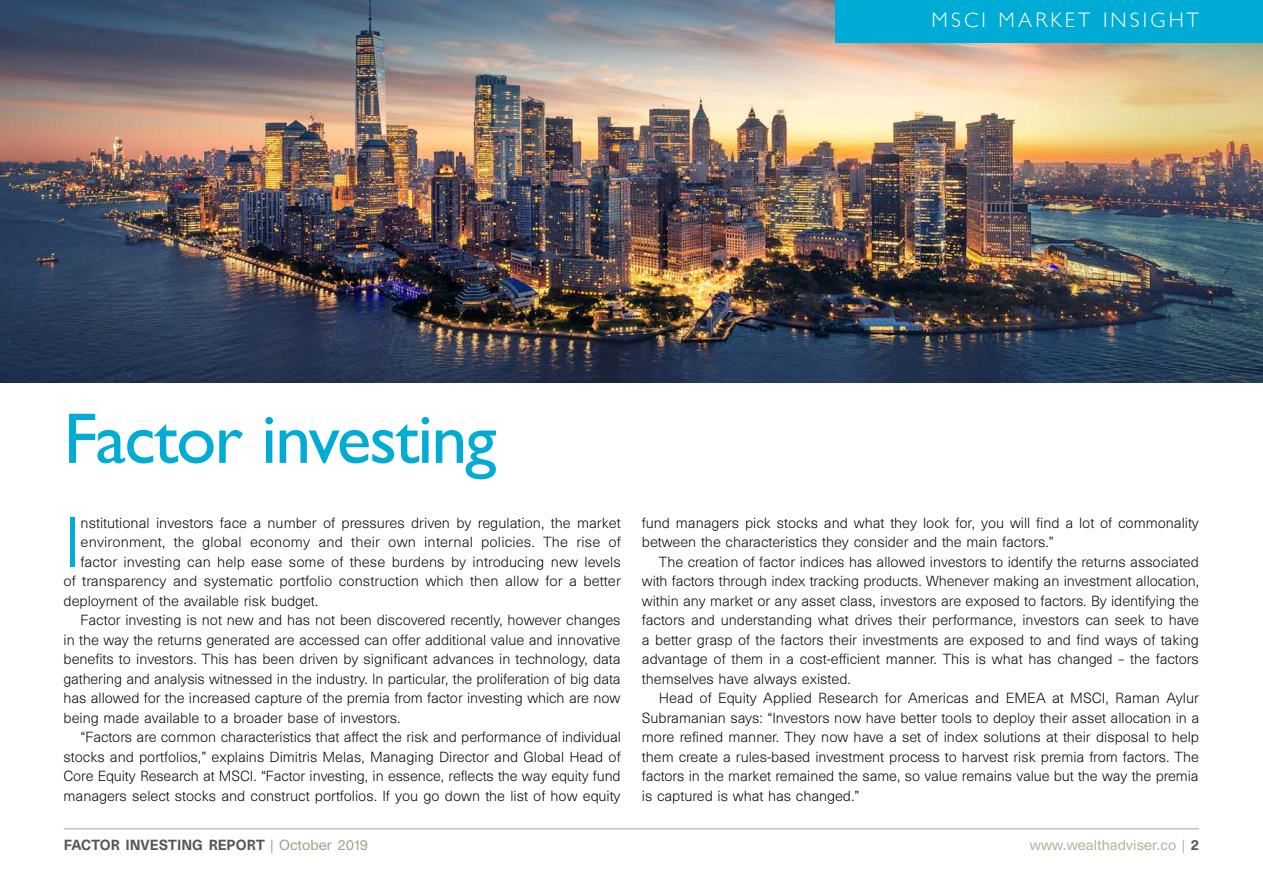
<style>
.page{position:relative;width:1263px;height:893px;background:#fff}
.page>*{position:absolute;margin:0;border:0;box-sizing:border-box;transform-origin:0 0}
.t1{font:72px "Gill Sans";letter-spacing:-.025em;color:#00acd6}
.t2{font:300 64.95px "Unica SB";color:#00acd6}
.t3{font:300 21px "Gill Sans";letter-spacing:.15em;color:#fff}
.t4{font:300 13.5px/19.5px "Unica SB";color:#000;text-align:justify}
.t5{font:500 13.5px "Unica SB";color:#58585a}
.t6{font:13.5px "Unica SB";color:#b5b49f}
.s1{font-weight:400;color:#a4a48a}
.s2{font-weight:500;color:#58585a}
</style>
<div class="page">
<img style="left:0;top:0;width:1263px;height:382px">
<div style="left:835px;top:0;width:428px;height:43px;background:#00acd6"></div>
<hr style="left:64px;top:828px;width:1135px;height:1px;background:#a4a48a">
<h3 class="t3" style="left:932px;top:4px;width:269px">MSCI MARKET INSIGHT</h3>
<h1 class="t1" style="left:64px;top:396px;width:434px">Factor investing</h1>
<h2 class="t2" style="left:64px;top:504px;width:19px">I</h2>
<p class="t4" style="left:81px;top:513px;width:541px">nstitutional investors face a number of pressures driven by regulation, the market</p>
<p class="t4" style="left:81px;top:532px;width:542px">environment, the global economy and their own internal policies. The rise of</p>
<p class="t4" style="left:81px;top:552px;width:542px">factor investing can help ease some of these burdens by introducing new levels</p>
<p class="t4" style="left:64px;top:571px;width:559px">of transparency and systematic portfolio construction which then allow for a better</p>
<p class="t4" style="left:64px;top:591px;width:256px">deployment of the available risk budget.</p>
<p class="t4" style="left:81px;top:610px;width:542px">Factor investing is not new and has not been discovered recently, however changes</p>
<p class="t4" style="left:64px;top:630px;width:558px">in the way the returns generated are accessed can offer additional value and innovative</p>
<p class="t4" style="left:64px;top:649px;width:559px">benefits to investors. This has been driven by significant advances in technology, data</p>
<p class="t4" style="left:64px;top:669px;width:559px">gathering and analysis witnessed in the industry. In particular, the proliferation of big data</p>
<p class="t4" style="left:64px;top:688px;width:558px">has allowed for the increased capture of the premia from factor investing which are now</p>
<p class="t4" style="left:64px;top:708px;width:339px">being made available to a broader base of investors.</p>
<p class="t4" style="left:81px;top:727px;width:542px">“Factors are common characteristics that affect the risk and performance of individual</p>
<p class="t4" style="left:64px;top:747px;width:559px">stocks and portfolios,” explains Dimitris Melas, Managing Director and Global Head of</p>
<p class="t4" style="left:64px;top:766px;width:559px">Core Equity Research at MSCI. “Factor investing, in essence, reflects the way equity fund</p>
<p class="t4" style="left:64px;top:786px;width:559px">managers select stocks and construct portfolios. If you go down the list of how equity</p>
<p class="t4" style="left:642px;top:513px;width:559px">fund managers pick stocks and what they look for, you will find a lot of commonality between the characteristics they consider and the main factors.”</p>
<p class="t4" style="left:642px;top:552px;width:559px;text-indent:17px">The creation of factor indices has allowed investors to identify the returns associated with factors through index tracking products. Whenever making an investment allocation, within any market or any asset class, investors are exposed to factors. By identifying the factors and understanding what drives their performance, investors can seek to have a better grasp of the factors their investments are exposed to and find ways of taking advantage of them in a cost-efficient manner. This is what has changed – the factors themselves have always existed.</p>
<p class="t4" style="left:642px;top:688px;width:559px;text-indent:17px">Head of Equity Applied Research for Americas and EMEA at MSCI, Raman Aylur Subramanian says: “Investors now have better tools to deploy their asset allocation in a more refined manner. They now have a set of index solutions at their disposal to help them create a rules-based investment process to harvest risk premia from factors. The factors in the market remained the same, so value remains value but the way the premia is captured is what has changed.”</p>
<p class="t5" style="left:64px;top:836px;width:306px">FACTOR INVESTING REPORT <span class="s1">| October 2019</span></p>
<p class="t6" style="left:1030px;top:836px;width:170px">www.wealthadviser.co | <span class="s2">2</span></p>
</div>
